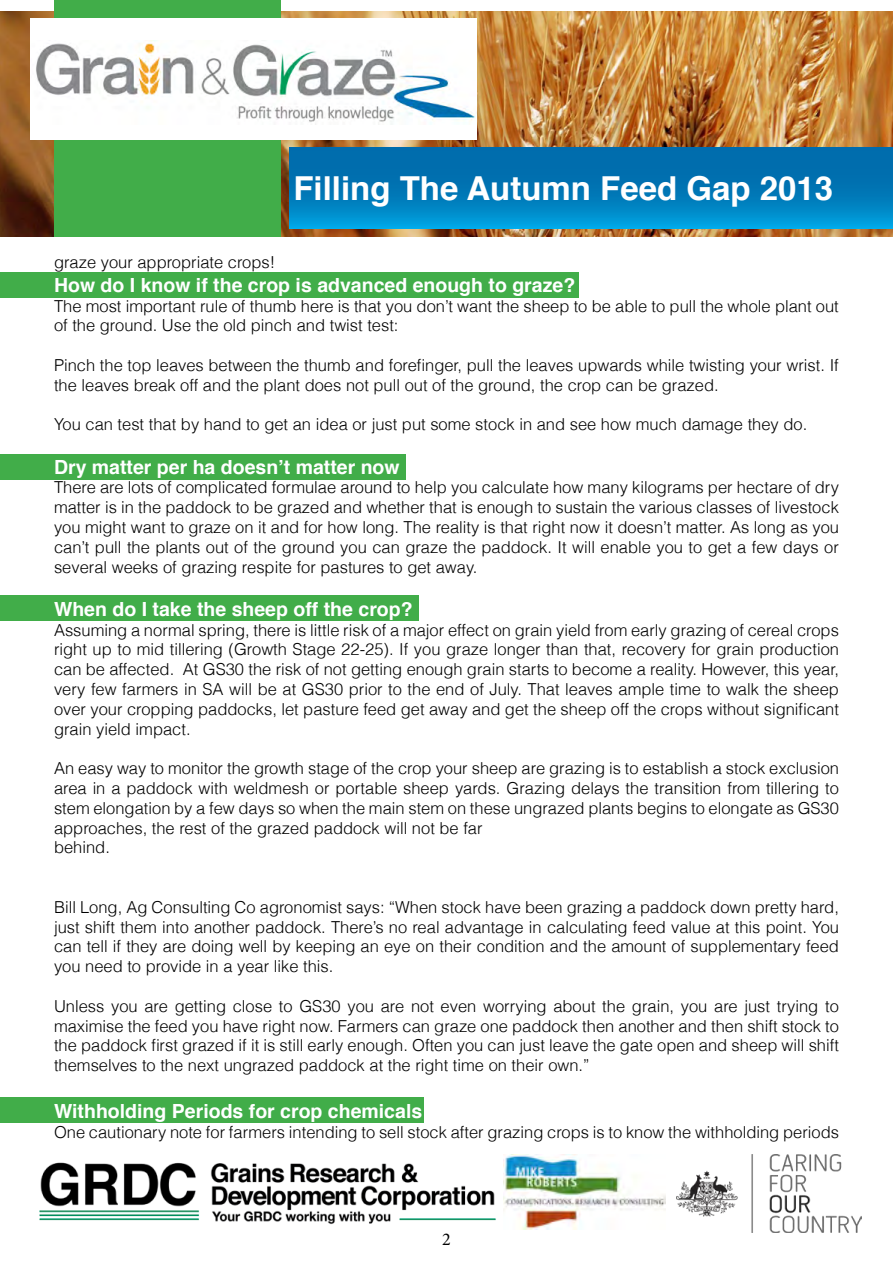
<style>
.page{position:relative;width:893px;height:1263px;background:#fff}
.page>*{position:absolute;margin:0;border:0;box-sizing:border-box;transform-origin:0 0}
.t1{font:700 33px "Helvetica";color:#fff}
.t2{font:700 19.5px "Helvetica";color:#fff}
.t3{font:18px "Minion Pro";color:#000}
.t4{font:300 16.5px/19.8px "Helvetica";color:#000;text-align:justify}
</style>
<div class="page">
<img style="left:0;top:11px;width:893px;height:225px">
<svg style="left:289px;top:148px;width:604px;height:80px;background:#007bbb"></svg>
<div style="left:54px;top:0;width:227px;height:236px;background:#41ad49"></div>
<div style="left:30px;top:18px;width:446px;height:121px;background:#fff"></div>
<div style="left:0;top:272px;width:578px;height:26px;background:#41ad49"></div>
<div style="left:0;top:454px;width:405px;height:26px;background:#41ad49"></div>
<div style="left:0;top:596px;width:418px;height:25px;background:#41ad49"></div>
<div style="left:0;top:1097px;width:424px;height:26px;background:#41ad49"></div>
<img style="left:36px;top:41px;width:439px;height:83px">
<img style="left:39px;top:1159px;width:465px;height:66px">
<img style="left:676px;top:1154px;width:186px;height:78px">
<img style="left:504px;top:1154px;width:161px;height:75px">
<h1 class="t1" style="left:293px;top:162px;width:541px">Filling The Autumn Feed Gap 2013</h1>
<p class="t4" style="left:54px;top:252px;width:223px">graze your appropriate crops!</p>
<p class="t2" style="left:54px;top:269px;width:523px">How do I know if the crop is advanced enough to graze?</p>
<p class="t4" style="left:54px;top:296px;width:786px">The most important rule of thumb here is that you don’t want the sheep to be able to pull the whole plant out of the ground. Use the old pinch and twist test:</p>
<p class="t4" style="left:54px;top:355px;width:786px">Pinch the top leaves between the thumb and forefinger, pull the leaves upwards while twisting your wrist. If the leaves break off and the plant does not pull out of the ground, the crop can be grazed.</p>
<p class="t4" style="left:54px;top:414px;width:755px">You can test that by hand to get an idea or just put some stock in and see how much damage they do.</p>
<p class="t2" style="left:54px;top:451px;width:347px">Dry matter per ha doesn’t matter now</p>
<p class="t4" style="left:54px;top:477px;width:787px">There are lots of complicated formulae around to help you calculate how many kilograms per hectare of dry matter is in the paddock to be grazed and whether that is enough to sustain the various classes of livestock you might want to graze on it and for how long. The reality is that right now it doesn’t matter. As long as you can’t pull the plants out of the ground you can graze the paddock. It will enable you to get a few days or several weeks of grazing respite for pastures to get away.</p>
<p class="t2" style="left:54px;top:593px;width:360px">When do I take the sheep off the crop?</p>
<p class="t4" style="left:54px;top:620px;width:786px">Assuming a normal spring, there is little risk of a major effect on grain yield from early grazing of cereal crops right up to mid tillering (Growth Stage 22-25). If you graze longer than that, recovery for grain production can be affected. At GS30 the risk of not getting enough grain starts to become a reality. However, this year, very few farmers in SA will be at GS30 prior to the end of July. That leaves ample time to walk the sheep over your cropping paddocks, let pasture feed get away and get the sheep off the crops without significant grain yield impact.</p>
<p class="t4" style="left:54px;top:758px;width:786px;text-align:left">An easy way to monitor the growth stage of the crop your sheep are grazing is to establish a stock exclusion area in a paddock with weldmesh or portable sheep yards. Grazing delays the transition from tillering to stem elongation by a few days so when the main stem on these ungrazed plants begins to elongate as GS30 approaches, the rest of the grazed paddock will not be far<br>behind.</p>
<p class="t4" style="left:54px;top:897px;width:787px">Bill Long, Ag Consulting Co agronomist says: “When stock have been grazing a paddock down pretty hard, just shift them into another paddock. There’s no real advantage in calculating feed value at this point. You can tell if they are doing well by keeping an eye on their condition and the amount of supplementary feed you need to provide in a year like this.</p>
<p class="t4" style="left:54px;top:996px;width:786px">Unless you are getting close to GS30 you are not even worrying about the grain, you are just trying to maximise the feed you have right now. Farmers can graze one paddock then another and then shift stock to the paddock first grazed if it is still early enough. Often you can just leave the gate open and sheep will shift themselves to the next ungrazed paddock at the right time on their own.”</p>
<p class="t2" style="left:54px;top:1095px;width:370px">Withholding Periods for crop chemicals</p>
<p class="t4" style="left:54px;top:1122px;width:786px">One cautionary note for farmers intending to sell stock after grazing crops is to know the withholding periods</p>
<p class="t3" style="left:442px;top:1227px;width:10px">2</p>
</div>
